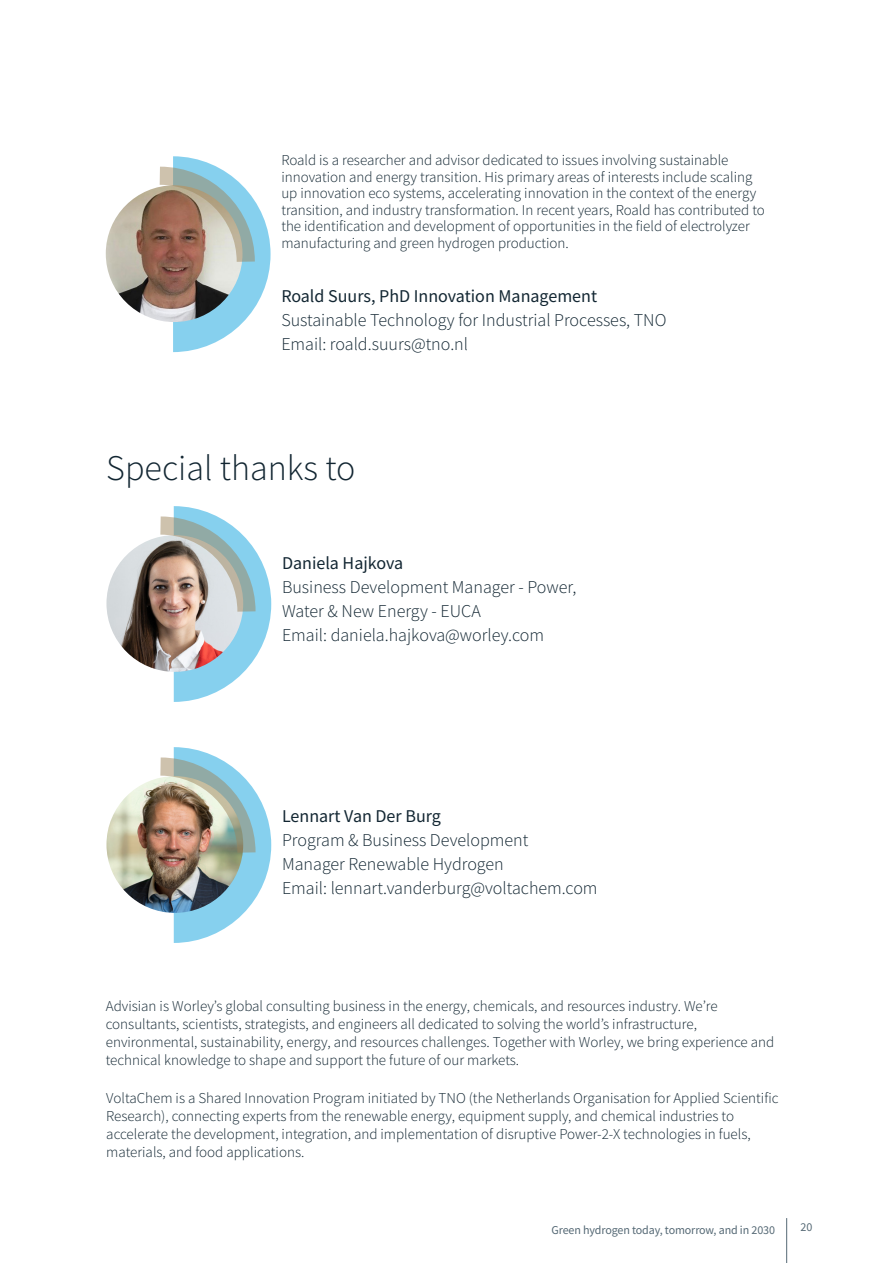
<style>
.page{position:relative;width:893px;height:1263px;background:#fff}
.page>*{position:absolute;margin:0;border:0;box-sizing:border-box;transform-origin:0 0}
.Intro_body_text_WHIT{font:300 36px "Source Sans Pro";color:#122632}
.Intro_body_text_WHIT-2{font:300 18px/24px "Source Sans Pro";color:#122632}
.Body_text{font:300 15px/18px "Source Sans Pro";color:#122632}
.t1{font:12px "Source Sans Pro";letter-spacing:-.01em;color:#556975}
.s1{font-weight:400}
</style>
<div class="page">
<img style="left:106px;top:185px;width:136px;height:137px;border-radius:68px">
<img style="left:106px;top:535px;width:137px;height:137px;border-radius:68px">
<img style="left:106px;top:776px;width:137px;height:137px;border-radius:68px">
<svg style="left:158px;top:156px;width:113px;height:196px"></svg>
<svg style="left:159px;top:506px;width:112px;height:196px"></svg>
<img style="left:159px;top:747px;width:112px;height:196px">
<hr style="left:786px;top:1218px;width:1px;height:45px;background:#556975">
<p class="Body_text" style="left:281px;top:152px;width:485px;line-height:16.5px">Roald is a researcher and advisor dedicated to issues involving sustainable innovation and energy transition. His primary areas of interests include scaling up innovation eco systems, accelerating innovation in the context of the energy transition, and industry transformation. In recent years, Roald has contributed to the identification and development of opportunities in the field of electrolyzer manufacturing and green hydrogen production.</p>
<p class="Intro_body_text_WHIT-2" style="left:281px;top:284px;width:387px"><span class="s1">Roald Suurs, PhD Innovation Management<br></span>Sustainable Technology for Industrial Processes, TNO<br>Email: roald.suurs@tno.nl</p>
<p class="Intro_body_text_WHIT" style="left:106px;top:446px;width:251px">Special thanks to</p>
<p class="Intro_body_text_WHIT-2" style="left:282px;top:551px;width:296px"><span class="s1">Daniela Hajkova<br></span>Business Development Manager - Power,<br>Water &amp; New Energy - EUCA<br>Email: daniela.hajkova@worley.com</p>
<p class="Intro_body_text_WHIT-2" style="left:282px;top:804px;width:317px"><span class="s1">Lennart Van Der Burg<br></span>Program &amp; Business Development<br>Manager Renewable Hydrogen<br>Email: lennart.vanderburg@voltachem.com</p>
<p class="Body_text" style="left:106px;top:997px;width:670px">Advisian is Worley’s global consulting business in the energy, chemicals, and resources industry. We’re consultants, scientists, strategists, and engineers all dedicated to solving the world’s infrastructure, environmental, sustainability, energy, and resources challenges. Together with Worley, we bring experience and technical knowledge to shape and support the future of our markets.</p>
<p class="Body_text" style="left:106px;top:1089px;width:674px">VoltaChem is a Shared Innovation Program initiated by TNO (the Netherlands Organisation for Applied Scientific Research), connecting experts from the renewable energy, equipment supply, and chemical industries to accelerate the development, integration, and implementation of disruptive Power-2-X technologies in fuels, materials, and food applications.</p>
<p class="t1" style="left:551px;top:1223px;width:225px">Green hydrogen today, tomorrow, and in 2030</p>
<p class="t1" style="left:800px;top:1219px;width:13px">20</p>
</div>
